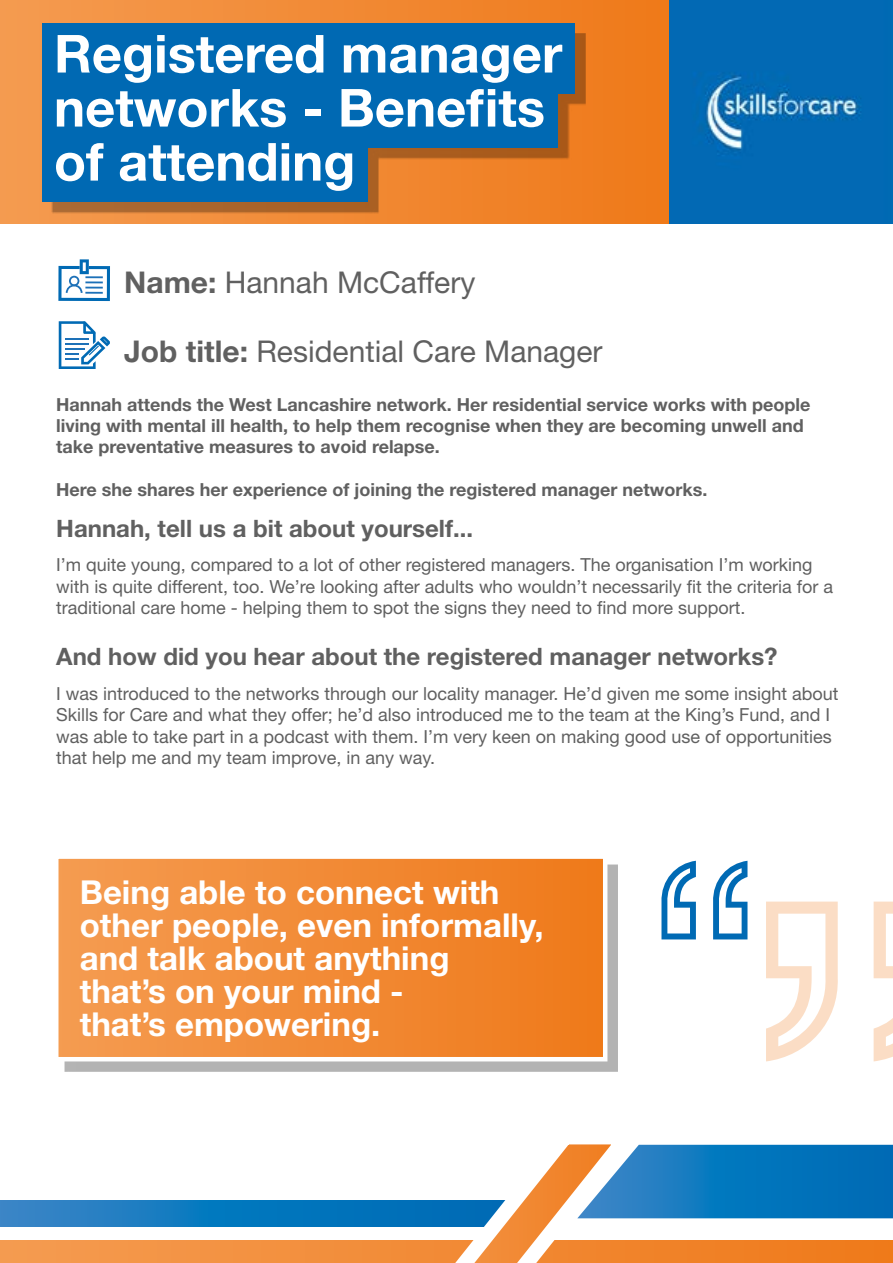
<style>
.page{position:relative;width:893px;height:1263px;background:#fff}
.page>*{position:absolute;margin:0;border:0;box-sizing:border-box;transform-origin:0 0}
.t1{font:700 52.5px/54px "Helvetica Neue LT Std";color:#fff}
.t2{font:700 33px/33px "Helvetica Neue LT Std";color:#fff}
.t3{font:30px "Helvetica Neue LT Std";color:#606060}
.t4{font:700 24px "Helvetica Neue LT Std";color:#606060}
.t5{font:18px/21.6px "Helvetica Neue LT Std";color:#606060}
.t6{font:700 18px/21px "Helvetica Neue LT Std";color:#606060}
.s1{font-weight:700}
</style>
<div class="page">
<svg style="left:0;top:1200px;width:367px;height:26px"></svg>
<div style="left:0;top:1241px;width:893px;height:22px;background:#f39446"></div>
<svg style="left:367px;top:1144px;width:526px;height:119px"></svg>
<div style="left:0;top:0;width:670px;height:223px;background:linear-gradient(to right,#f59b50,#ee791a)"></div>
<img style="left:670px;top:0;width:223px;height:223px">
<svg style="left:661px;top:861px;width:86px;height:78px"></svg>
<svg style="left:766px;top:901px;width:127px;height:160px"></svg>
<div style="left:64px;top:865px;width:554px;height:207px;background:#000;opacity:.3"></div>
<div style="left:56px;top:857px;width:549px;height:202px;background:linear-gradient(to right,#f49c51,#ef791a)"></div>
<div style="left:54px;top:854px;width:553px;height:207px;border:4px solid #fff"></div>
<div style="left:51px;top:33px;width:534px;height:180px;background:#000;opacity:.3"></div>
<div style="left:42px;top:23px;width:532px;height:71px;background:#0069b3"></div>
<div style="left:42px;top:77px;width:515px;height:71px;background:#0069b3"></div>
<div style="left:42px;top:131px;width:325px;height:71px;background:#0069b3"></div>
<svg style="left:58px;top:259px;width:52px;height:42px"></svg>
<svg style="left:59px;top:321px;width:51px;height:48px"></svg>
<h1 class="t1" style="left:54px;top:26px;width:510px">Registered manager networks - Benefits of attending</h1>
<h3 class="t3" style="left:124px;top:265px;width:353px"><span class="s1">Name:</span> Hannah McCaffery</h3>
<h3 class="t3" style="left:124px;top:334px;width:480px"><span class="s1">Job title:</span> Residential Care Manager</h3>
<p class="t6" style="left:56px;top:394px;width:756px">Hannah attends the West Lancashire network. Her residential service works with people living with mental ill health, to help them recognise when they are becoming unwell and take preventative measures to avoid relapse.</p>
<p class="t6" style="left:56px;top:478px;width:653px">Here she shares her experience of joining the registered manager networks.</p>
<h3 class="t4" style="left:56px;top:513px;width:418px">Hannah, tell us a bit about yourself...</h3>
<p class="t5" style="left:56px;top:554px;width:778px">I’m quite young, compared to a lot of other registered managers. The organisation I’m working with is quite different, too. We’re looking after adults who wouldn’t necessarily fit the criteria for a traditional care home - helping them to spot the signs they need to find more support.</p>
<h3 class="t4" style="left:56px;top:642px;width:723px">And how did you hear about the registered manager networks?</h3>
<p class="t5" style="left:56px;top:682px;width:784px">I was introduced to the networks through our locality manager. He’d given me some insight about Skills for Care and what they offer; he’d also introduced me to the team at the King’s Fund, and I was able to take part in a podcast with them. I’m very keen on making good use of opportunities that help me and my team improve, in any way.</p>
<h2 class="t2" style="left:80px;top:875px;width:465px">Being able to connect with other people, even informally, and talk about anything that’s on your mind -<br>that’s empowering.</h2>
</div>
